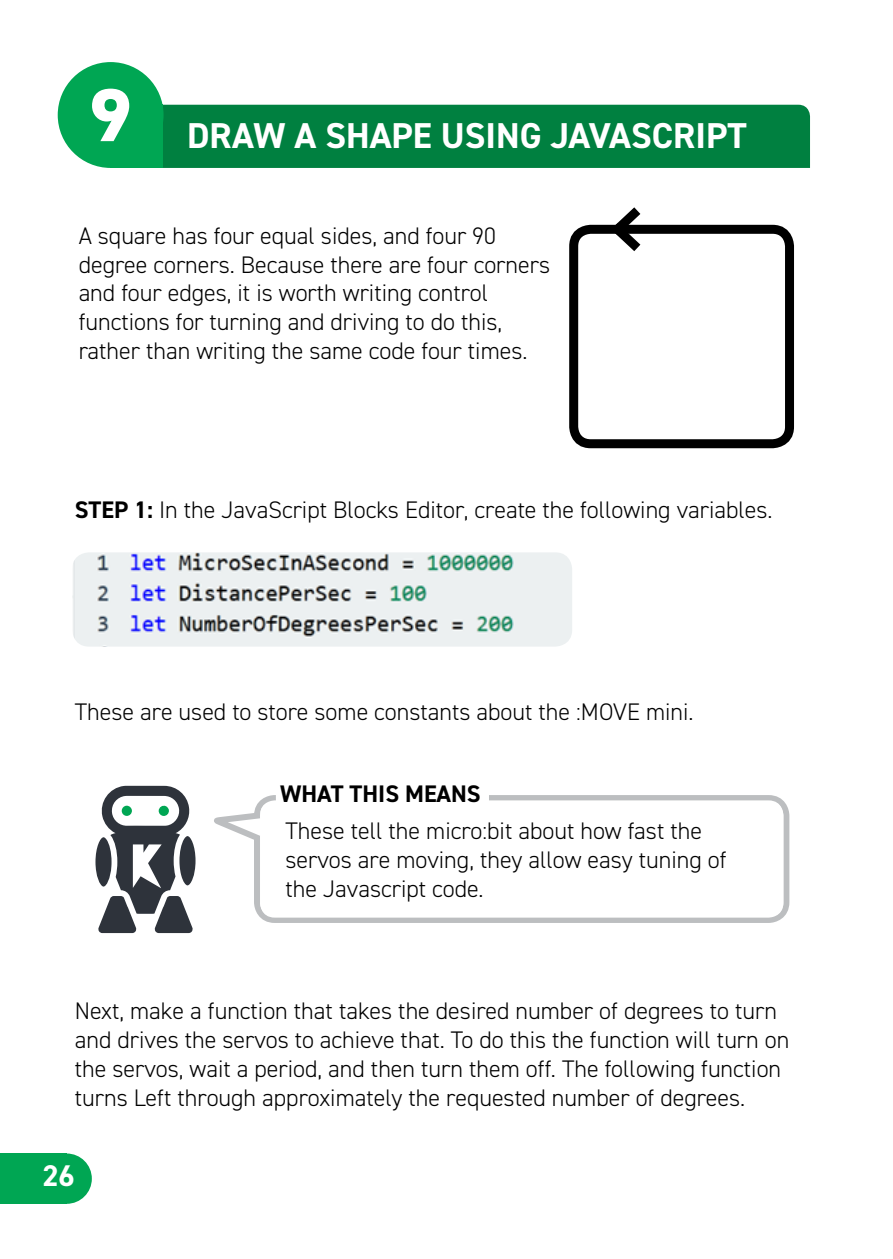
<style>
.page{position:relative;width:893px;height:1259px;background:#fff}
.page>*{position:absolute;margin:0;border:0;box-sizing:border-box;transform-origin:0 0}
.t1{font:700 36px "DIN2014";color:#fff}
.t2{font:700 30px "DIN2014";color:#fff}
.t3{font:300 24px/28.8px "DIN2014";color:#000}
.t4{font:700 24px "DIN2014";color:#000}
.s1{font-weight:700}
</style>
<div class="page">
<div style="left:0;top:1153px;width:67px;height:50px;background:#00a653"></div>
<div style="left:42px;top:1153px;width:50px;height:50px;background:#00a653;border-radius:50%"></div>
<div style="left:163px;top:105px;width:647px;height:63px;background:#008040"></div>
<div style="left:110px;top:105px;width:53px;height:63px;background:#00a653"></div>
<div style="left:58px;top:62px;width:106px;height:106px;background:#00a653;border-radius:50%"></div>
<img style="left:72px;top:552px;width:500px;height:94px">
<div style="left:569px;top:225px;width:225px;height:223px;border:9px solid #000;border-radius:17px"></div>
<div style="left:254px;top:795px;width:535px;height:128px;border:6px solid #bcbec0;border-radius:18px"></div>
<svg style="left:95px;top:786px;width:197px;height:147px"></svg>
<div style="left:260px;top:800px;width:523px;height:117px;background:#fff;border-radius:15px"></div>
<div style="left:276px;top:783px;width:213px;height:24px;background:#fff;border-radius:6px"></div>
<svg style="left:602px;top:207px;width:48px;height:45px"></svg>
<h1 class="t1" style="left:90px;top:111px;width:658px"><sup>9</sup> DRAW A SHAPE USING JAVASCRIPT</h1>
<p class="t3" style="left:79px;top:221px;width:473px">A square has four equal sides, and four 90 degree corners. Because there are four corners and four edges, it is worth writing control functions for turning and driving to do this, rather than writing the same code four times.</p>
<p class="t3" style="left:75px;top:495px;width:699px"><span class="s1">STEP 1:</span> In the JavaScript Blocks Editor, create the following variables.</p>
<p class="t3" style="left:75px;top:697px;width:620px">These are used to store some constants about the :MOVE mini.</p>
<p class="t4" style="left:280px;top:778px;width:202px">WHAT THIS MEANS</p>
<p class="t3" style="left:285px;top:816px;width:443px">These tell the micro:bit about how fast the servos are moving, they allow easy tuning of the Javascript code.</p>
<p class="t3" style="left:75px;top:996px;width:716px">Next, make a function that takes the desired number of degrees to turn and drives the servos to achieve that. To do this the function will turn on the servos, wait a period, and then turn them off. The following function turns Left through approximately the requested number of degrees.</p>
<p class="t2" style="left:42px;top:1155px;width:34px">26</p>
</div>
